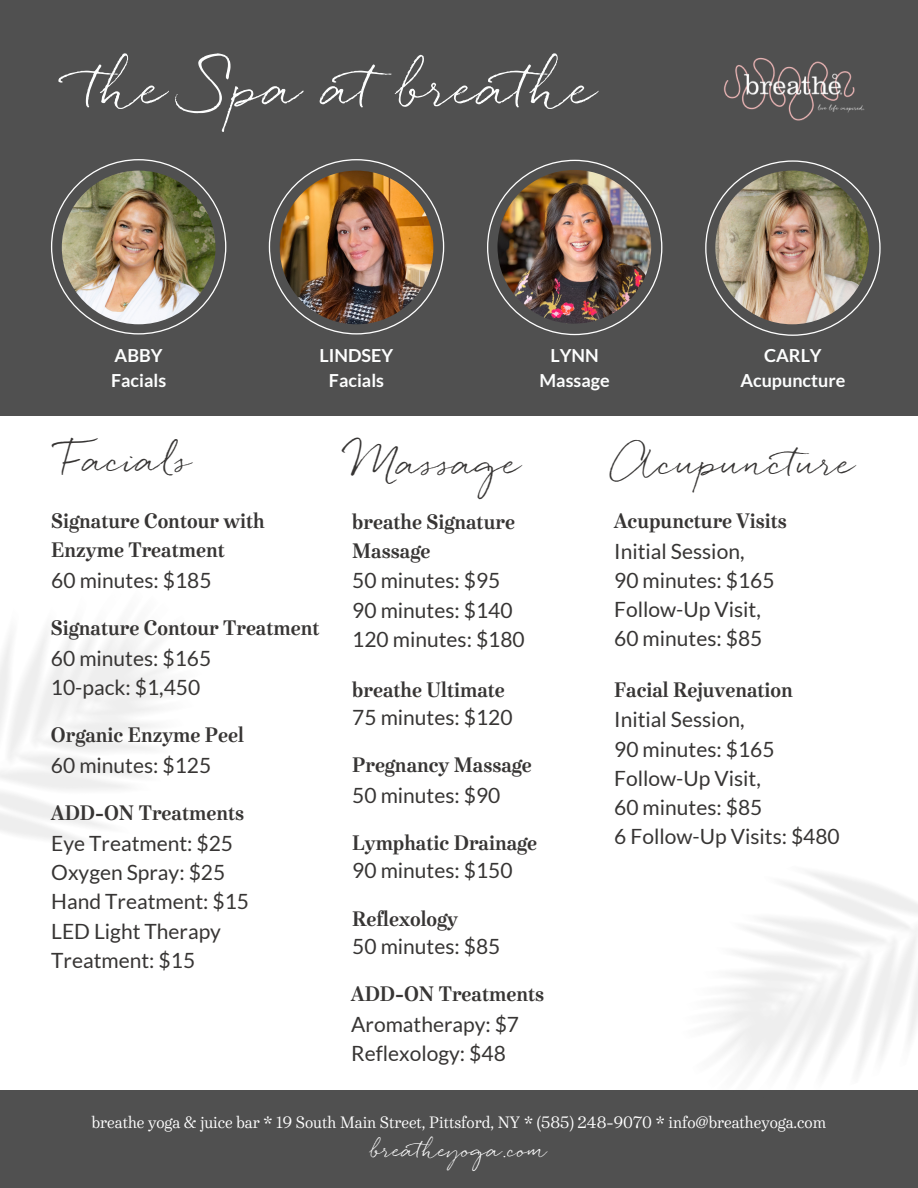
<style>
.page{position:relative;width:918px;height:1188px;background:#fff}
.page>*{position:absolute;margin:0;border:0;box-sizing:border-box;transform-origin:0 0}
.t1{font:53.55px "Quickpen";color:#fdfefe}
.t2{font:36px "Quickpen";color:#373534}
.t3{font:21px/29.4px "Lato";color:#373534}
.t4{font:700 21px/29.8px "Urge Text";color:#373534}
.t5{font:21px "Quickpen";color:#fff}
.t6{font:700 18px/24.8px "Lato";color:#fdfefe;text-align:center}
.t7{font:16.5px "Urge Text";color:#fff}
.s1{font-family:"Lato";font-weight:400}
.s2{font-family:"Urge Text";font-weight:700}
</style>
<div class="page">
<div style="left:0;top:1091px;width:918px;height:97px;background:#505050"></div>
<img style="left:639px;top:872px;width:279px;height:219px">
<div style="left:0;top:0;width:918px;height:415px;background:#505050"></div>
<svg style="left:269px;top:159px;width:175px;height:176px"></svg>
<img style="left:280px;top:171px;width:153px;height:153px;border-radius:50%">
<img style="left:723px;top:57px;width:142px;height:64px">
<img style="left:51px;top:159px;width:175px;height:176px">
<img style="left:487px;top:160px;width:175px;height:175px">
<img style="left:705px;top:160px;width:176px;height:176px">
<p class="t1" style="left:87px;top:56px;width:512px">the Spa atbreathe</p>
<h2 class="t6" style="left:111px;top:342px;width:57px;text-align:left">ABBY<br>Facials</h2>
<p class="t6" style="left:320px;top:342px;width:75px">LINDSEY<br>Facials</p>
<h3 class="t6" style="left:540px;top:342px;width:72px">LYNN<br>Massage</h3>
<h4 class="t6" style="left:740px;top:342px;width:106px">CARLY<br>Acupuncture</h4>
<h3 class="t2" style="left:59px;top:439px;width:135px">Facials</h3>
<p class="t4" style="left:51px;top:506px;width:215px">Signature Contour with<br>Enzyme Treatment<br><span class="s1">60 minutes: $185</span></p>
<h3 class="t3" style="left:51px;top:612px;width:270px;line-height:29.8px"><span class="s2">Signature Contour Treatment<br></span>60 minutes: $165<br>10-pack: $1,450</h3>
<h1 class="t4" style="left:51px;top:720px;width:194px;line-height:30.3px">Organic Enzyme Peel<br><span class="s1">60 minutes: $125</span></h1>
<p class="t3" style="left:51px;top:798px;width:199px"><span class="s2">ADD-ON Treatments<br></span>Eye Treatment: $25<br>Oxygen Spray: $25<br>Hand Treatment: $15<br>LED Light Therapy<br>Treatment: $15</p>
<h3 class="t2" style="left:351px;top:442px;width:172px">Massage</h3>
<h3 class="t3" style="left:352px;top:506px;width:174px"><span class="s2">breathe Signature<br>Massage<br></span>50 minutes: $95<br>90 minutes: $140<br>120 minutes: $180</h3>
<p class="t4" style="left:352px;top:676px;width:162px;line-height:28.2px">breathe Ultimate<br><span class="s1">75 minutes: $120</span></p>
<h3 class="t4" style="left:352px;top:750px;width:181px;line-height:30.3px">Pregnancy Massage<br><span class="s1">50 minutes: $90</span></h3>
<h3 class="t4" style="left:352px;top:829px;width:186px;line-height:28.2px">Lymphatic Drainage<br><span class="s1">90 minutes: $150</span></h3>
<h3 class="t3" style="left:352px;top:903px;width:150px;line-height:28.2px"><span class="s2">Reflexology<br></span>50 minutes: $85</h3>
<h3 class="t3" style="left:351px;top:978px;width:194px;line-height:29.8px"><span class="s2">ADD-ON Treatments<br></span>Aromatherapy: $7<br>Reflexology: $48</h3>
<h2 class="t2" style="left:614px;top:442px;width:243px">Acupuncture</h2>
<h3 class="t3" style="left:614px;top:505px;width:174px"><span class="s2">Acupuncture Visits<br></span>Initial Session,<br>90 minutes: $165<br>Follow-Up Visit,<br>60 minutes: $85</h3>
<h3 class="t3" style="left:614px;top:674px;width:227px"><span class="s2">Facial Rejuvenation<br></span>Initial Session,<br>90 minutes: $165<br>Follow-Up Visit,<br>60 minutes: $85<br>6 Follow-Up Visits: $480</h3>
<h3 class="t7" style="left:92px;top:1113px;width:736px">breathe yoga &amp; juice bar * 19 South Main Street, Pittsford, NY * (585) 248-9070 * info@breatheyoga.com</h3>
<h3 class="t5" style="left:371px;top:1137px;width:178px">breatheyoga.com</h3>
</div>
